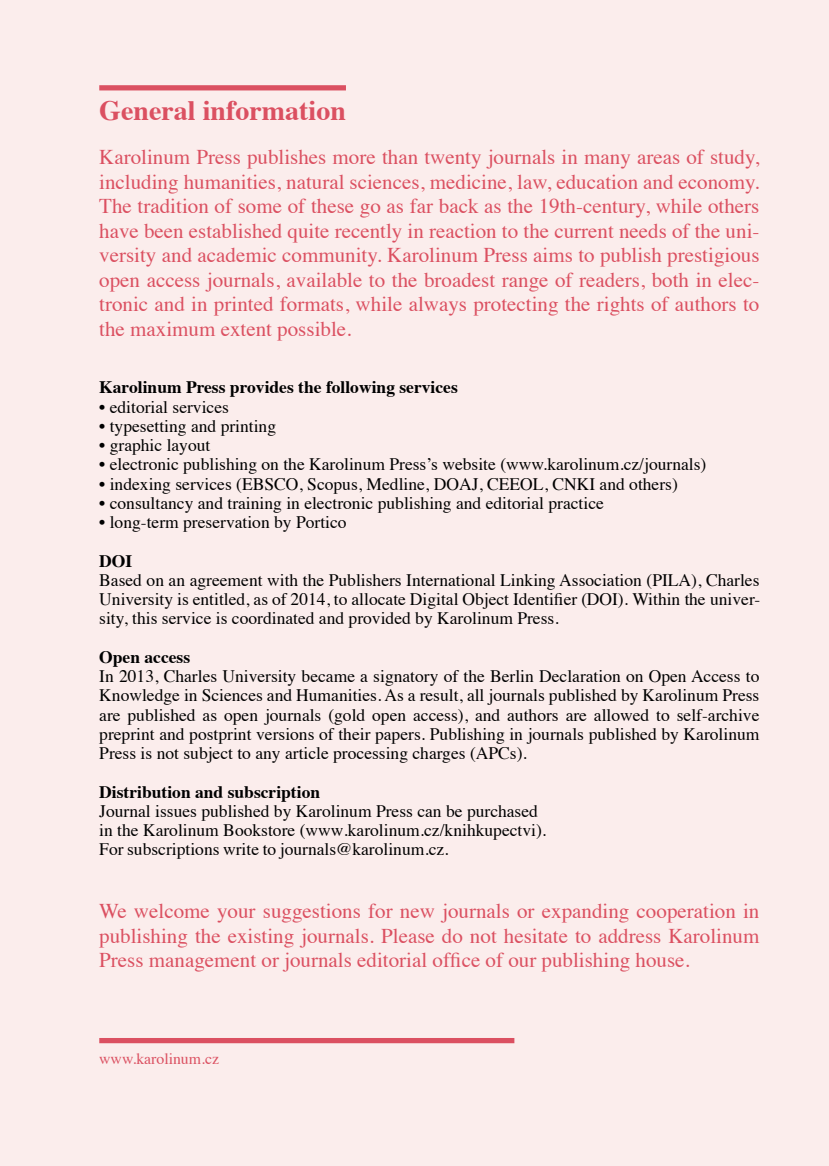
<style>
.page{position:relative;width:829px;height:1166px;background:#fff}
.page>*{position:absolute;margin:0;border:0;box-sizing:border-box;transform-origin:0 0}
.t1{font:700 28px "Times";color:#db5061}
.t2{font:21px/24.5px "Times";color:#db5061;text-align:justify}
.t3{font:17.5px/19.2px "Times";color:#000;text-align:justify}
.t4{font:700 17.5px "Times";color:#000}
.t5{font:17.5px "Times";color:#000}
.t6{font:15.75px "Times";color:#db5061}
</style>
<div class="page">
<div style="left:0;top:0;width:828px;height:1166px;background:#fbedec"></div>
<div style="left:99px;top:85px;width:247px;height:5px;background:#db5061"></div>
<div style="left:99px;top:1038px;width:415px;height:5px;background:#db5061"></div>
<h1 class="t1" style="left:99px;top:84px;width:248px">General information</h1>
<p class="t2" style="left:99px;top:143px;width:661px">Karolinum Press publishes more than twenty journals in many areas of study, including humanities, natural sciences, medicine, law, education and economy.<br>The tradition of some of these go as far back as the 19th-century, while others have been established quite recently in reaction to the current needs of the uni&shy;versity and academic community. Karolinum Press aims to publish prestigious open access journals, available to the broadest range of readers, both in elec&shy;tronic and in printed formats, while always protecting the rights of authors to the maximum extent possible.</p>
<p class="t4" style="left:99px;top:371px;width:360px">Karolinum Press provides the following services</p>
<p class="t3" style="left:99px;top:395px;width:131px">• editorial services</p>
<p class="t3" style="left:99px;top:415px;width:178px">• typesetting and printing</p>
<p class="t3" style="left:99px;top:434px;width:113px">• graphic layout</p>
<p class="t3" style="left:99px;top:453px;width:608px">• electronic publishing on the Karolinum Press’s website (www.karolinum.cz/journals)</p>
<p class="t3" style="left:99px;top:472px;width:580px">• indexing services (EBSCO, Scopus, Medline, DOAJ, CEEOL, CNKI and others)</p>
<p class="t3" style="left:99px;top:492px;width:506px">• consultancy and training in electronic publishing and editorial practice</p>
<p class="t3" style="left:99px;top:511px;width:249px">• long-term preservation by Portico</p>
<p class="t4" style="left:99px;top:544px;width:35px">DOI</p>
<p class="t3" style="left:99px;top:569px;width:662px">Based on an agreement with the Publishers International Linking Association (PILA), Charles University is entitled, as of 2014, to allocate Digital Object Identifier (DOI). Within the univer&shy;sity, this service is coordinated and provided by Karolinum Press.</p>
<p class="t4" style="left:99px;top:640px;width:92px">Open access</p>
<p class="t3" style="left:99px;top:665px;width:661px">In 2013, Charles University became a signatory of the Berlin Declaration on Open Access to Knowledge in Sciences and Humanities. As a result, all journals published by Karo linum Press are published as open journals (gold open access), and authors are allowed to self-archive preprint and postprint versions of their papers. Publishing in journals published by Karolinum Press is not subject to any article processing charges (APCs).</p>
<p class="t4" style="left:99px;top:775px;width:222px">Distribution and subscription</p>
<p class="t3" style="left:99px;top:800px;width:448px">Journal issues published by Karolinum Press can be purchased in the Karolinum Bookstore (www.karolinum.cz/knihkupectvi).</p>
<p class="t5" style="left:99px;top:833px;width:351px">For subscriptions write to journals@karolinum.cz.</p>
<p class="t2" style="left:99px;top:897px;width:661px">We welcome your suggestions for new journals or expanding cooperation in publishing the existing journals. Please do not hesitate to address Karolinum Press management or journals editorial office of our publishing house.</p>
<p class="t6" style="left:99px;top:1043px;width:121px">www.karolinum.cz</p>
</div>
